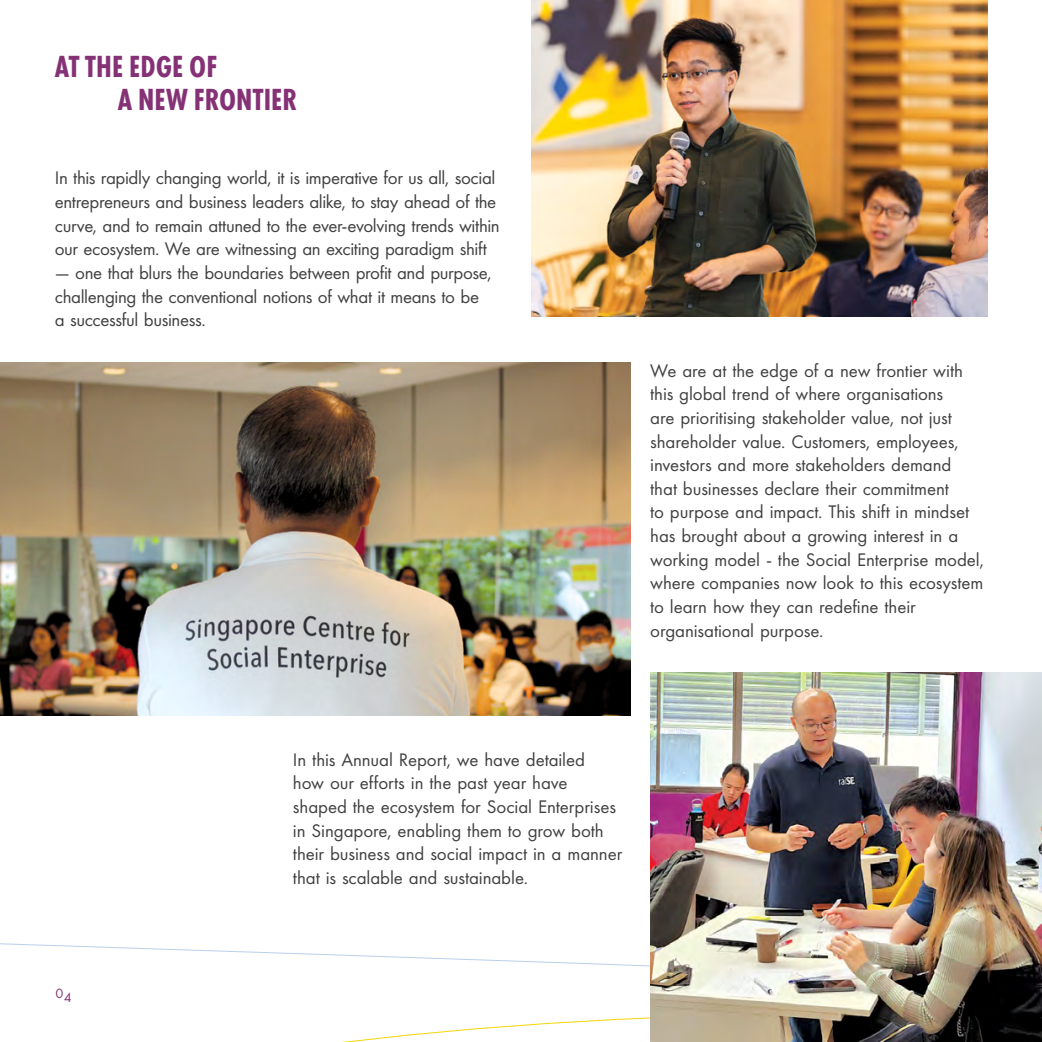
<style>
.page{position:relative;width:1042px;height:1042px;background:#fff}
.page>*{position:absolute;margin:0;border:0;box-sizing:border-box;transform-origin:0 0}
.t1{font:700 31.5px/33.1px "Futura Con";letter-spacing:.005em;color:#853175}
.t2{font:18.9px/23.6px "Futura PT";letter-spacing:-.01em;color:#414042}
.t3{font:14px "Futura PT";color:#853175}
</style>
<div class="page">
<hr style="left:1041px;top:0;width:1px;height:1042px;background:#7454a3">
<svg style="left:0;top:943px;width:650px;height:99px"></svg>
<img style="left:531px;top:0;width:456px;height:316px">
<img style="left:0;top:362px;width:630px;height:353px">
<img style="left:650px;top:672px;width:392px;height:370px">
<h1 class="t1" style="left:118px;top:49px;width:181px;text-indent:-63px">AT THE EDGE OF<br>A NEW FRONTIER</h1>
<p class="t2" style="left:55px;top:166px;width:446px">In this rapidly changing world, it is imperative for us all, social entrepreneurs and business leaders alike, to stay ahead of the curve, and to remain attuned to the ever-evolving trends within our ecosystem. We are witnessing an exciting paradigm shift</p>
<p class="t2" style="left:55px;top:261px;width:438px">— one that blurs the boundaries between profit and purpose, challenging the conventional notions of what it means to be a successful business.</p>
<p class="t2" style="left:650px;top:358px;width:335px">We are at the edge of a new frontier with this global trend of where organisations<br>are prioritising stakeholder value, not just shareholder value. Customers, employees, investors and more stakeholders demand<br>that businesses declare their commitment<br>to purpose and impact. This shift in mindset has brought about a growing interest in a working model - the Social Enterprise model, where companies now look to this ecosystem to learn how they can redefine their organisational purpose.</p>
<p class="t3" style="left:56px;top:987px;width:18px">04</p>
<p class="t2" style="left:293px;top:747px;width:331px">In this Annual Report, we have detailed<br>how our efforts in the past year have shaped the ecosystem for Social Enterprises in Singapore, enabling them to grow both their business and social impact in a manner that is scalable and sustainable.</p>
</div>
